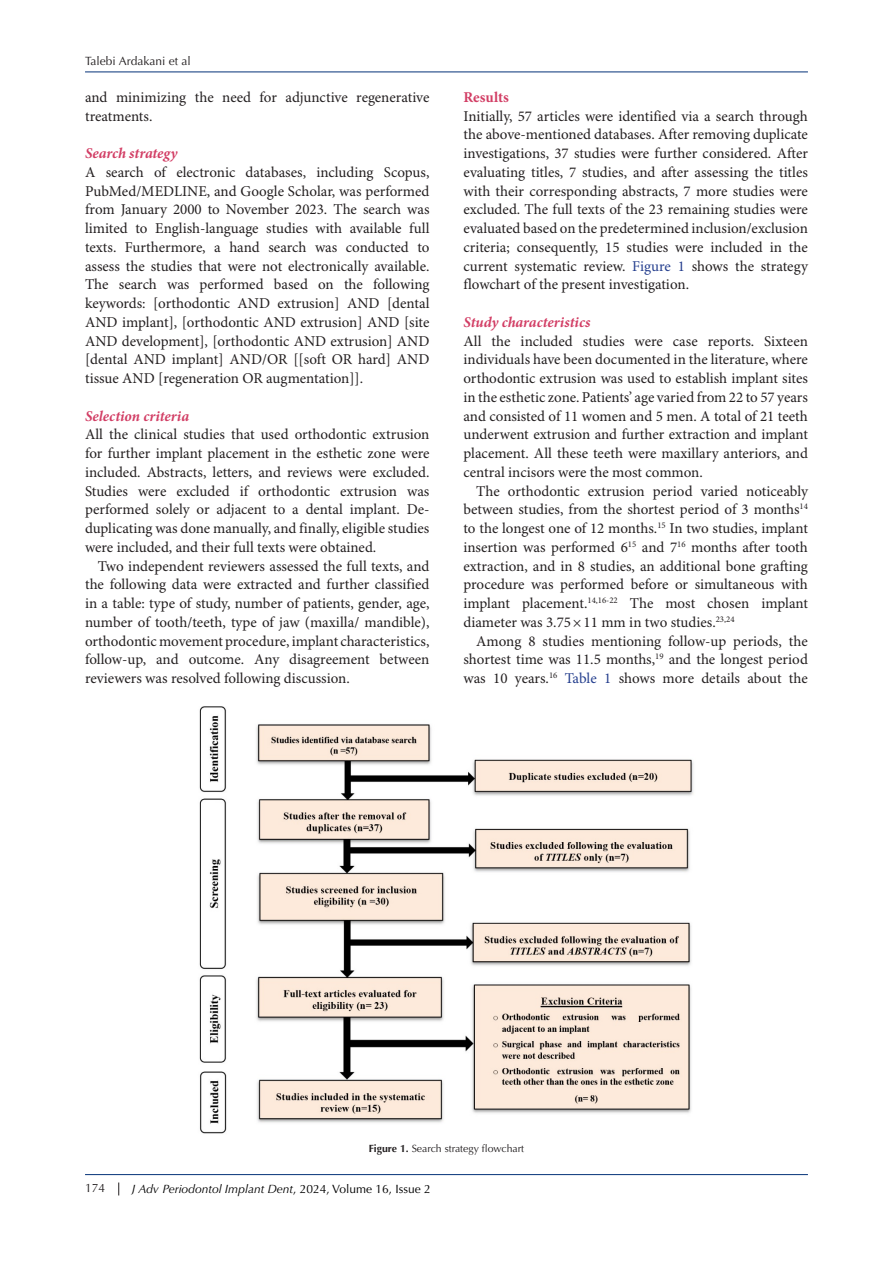
<style>
.page{position:relative;width:893px;height:1263px;background:#fff}
.page>*{position:absolute;margin:0;border:0;box-sizing:border-box;transform-origin:0 0}
.t1{font:15px/18.8px "Minion Pro";color:#231f20;text-align:justify}
.t2{font:italic 700 15px "Minion Pro";color:#d23e65}
.t3{font:700 15px "Minion Pro";color:#d23e65}
.t4{font:italic 12px "Optima LT Std";color:#000}
.t5{font:12px "Optima LT Std";color:#231f20}
.t6{font:10.5px "Optima LT Std";color:#231f20}
.s1{color:#253f8e}
.s2{font-weight:700}
.s3{font-style:normal}
</style>
<div class="page">
<hr style="left:85px;top:72px;width:723px;height:1px;background:#053278">
<hr style="left:85px;top:1174px;width:723px;height:1px;background:#053278">
<svg style="left:118px;top:1182px;width:1px;height:13px"></svg>
<img style="left:199px;top:706px;width:495px;height:428px">
<p class="t5" style="left:85px;top:54px;width:107px">Talebi Ardakani et al</p>
<p class="t1" style="left:85px;top:88px;width:346px">and minimizing the need for adjunctive regenerative treatments.</p>
<p class="t2" style="left:85px;top:143px;width:94px">Search strategy</p>
<p class="t1" style="left:85px;top:163px;width:346px">A search of electronic databases, including Scopus, PubMed/MEDLINE, and Google Scholar, was performed from January 2000 to November 2023. The search was limited to English-language studies with available full texts. Furthermore, a hand search was conducted to assess the studies that were not electronically available.<br>The search was performed based on the following keywords: [orthodontic AND extrusion] AND [dental AND implant], [orthodontic AND extrusion] AND [site AND development], [orthodontic AND extrusion] AND [dental AND implant] AND/OR [[soft OR hard] AND tissue AND [regeneration OR augmentation]].</p>
<p class="t2" style="left:85px;top:405px;width:106px">Selection criteria</p>
<p class="t1" style="left:85px;top:426px;width:346px">All the clinical studies that used orthodontic extrusion for further implant placement in the esthetic zone were included. Abstracts, letters, and reviews were excluded.<br>Studies were excluded if orthodontic extrusion was performed solely or adjacent to a dental implant. De&shy;duplicating was done manually, and finally, eligible studies were included, and their full texts were obtained.</p>
<p class="t1" style="left:85px;top:557px;width:346px;text-indent:13px">Two independent reviewers assessed the full texts, and the following data were extracted and further classified in a table: type of study, number of patients, gender, age, number of tooth/teeth, type of jaw (maxilla/ mandible), orthodontic movement procedure, implant characteristics, follow-up, and outcome. Any disagreement between reviewers was resolved following discussion.</p>
<p class="t3" style="left:463px;top:87px;width:47px">Results</p>
<p class="t1" style="left:463px;top:107px;width:346px">Initially, 57 articles were identified via a search through the above-mentioned databases. After removing duplicate investigations, 37 studies were further considered. After evaluating titles, 7 studies, and after assessing the titles with their corresponding abstracts, 7 more studies were excluded. The full texts of the 23 remaining studies were evaluated based on the predetermined inclusion/exclusion criteria; consequently, 15 studies were included in the current systematic review. <span class="s1">Figure 1</span> shows the strategy flowchart of the present investigation.</p>
<p class="t2" style="left:463px;top:311px;width:128px">Study characteristics</p>
<p class="t1" style="left:463px;top:332px;width:346px">All the included studies were case reports. Sixteen individuals have been documented in the literature, where orthodontic extrusion was used to establish implant sites in the esthetic zone. Patients’ age varied from 22 to 57 years and consisted of 11 women and 5 men. A total of 21 teeth underwent extrusion and further extraction and implant placement. All these teeth were maxillary anteriors, and central incisors were the most common.</p>
<p class="t1" style="left:463px;top:482px;width:346px;text-indent:13px">The orthodontic extrusion period varied noticeably between studies, from the shortest period of 3 months<sup>14 </sup>to the longest one of 12 months.<sup>15</sup> In two studies, implant insertion was performed 6<sup>15</sup> and 7<sup>16</sup> months after tooth extraction, and in 8 studies, an additional bone grafting procedure was performed before or simultaneous with implant placement.<sup>14,16-22</sup> The most chosen implant diameter was 3.75×11 mm in two studies.<sup>23,24</sup></p>
<p class="t1" style="left:463px;top:632px;width:346px;text-indent:13px">Among 8 studies mentioning follow-up periods, the shortest time was 11.5 months,<sup>19</sup> and the longest period was 10 years.<sup>16</sup> <span class="s1">Table 1</span> shows more details about the</p>
<p class="t6" style="left:369px;top:1142px;width:157px"><span class="s2">Figure 1.</span> Search strategy flowchart</p>
<p class="t5" style="left:85px;top:1180px;width:22px">174</p>
<p class="t4" style="left:132px;top:1182px;width:300px">J Adv Periodontol Implant Dent<span class="s3">, 2024, Volume 16, Issue 2</span></p>
</div>
